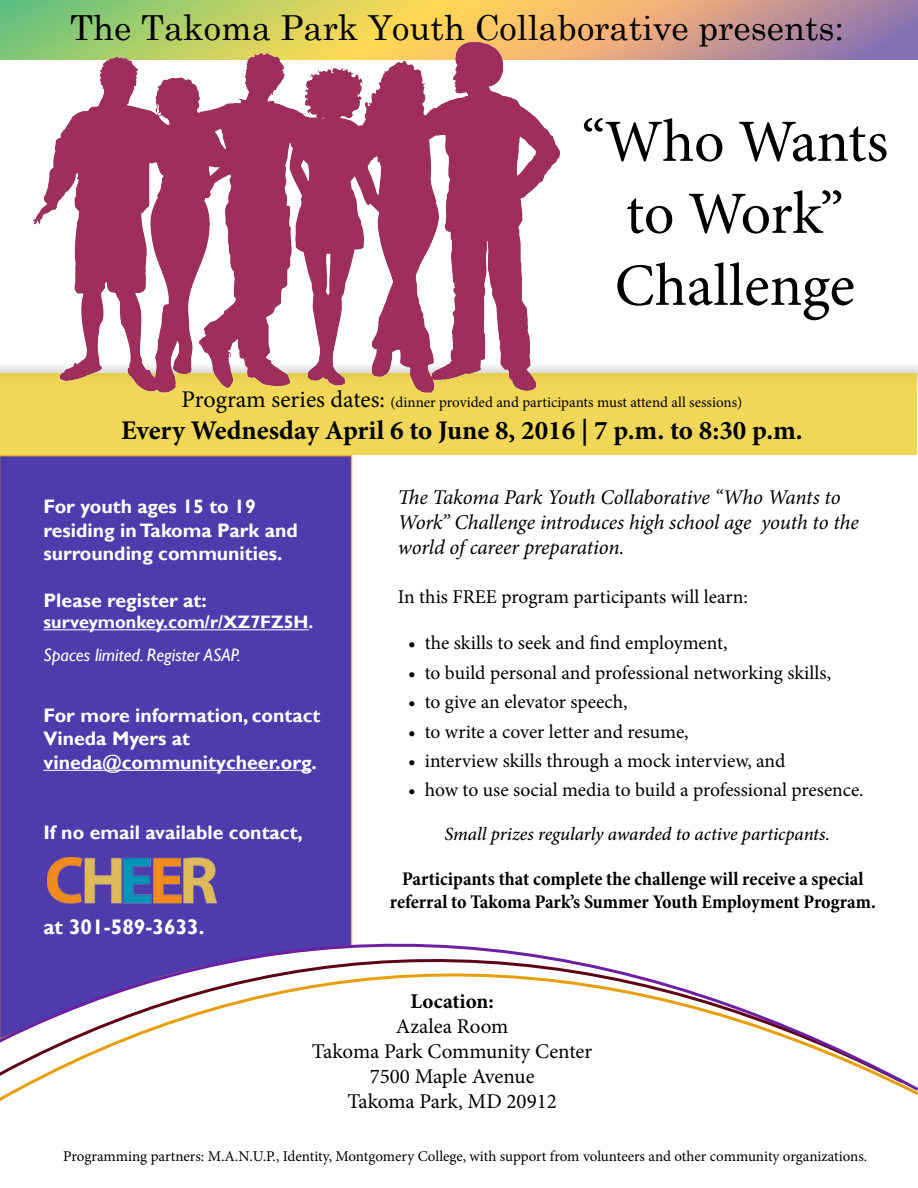
<style>
.page{position:relative;width:918px;height:1188px;background:#fff}
.page>*{position:absolute;margin:0;border:0;box-sizing:border-box;transform-origin:0 0}
.t1{font:60px/72px "Minion Pro";letter-spacing:-.005em;color:#000;text-align:center}
.t2{font:34.5px "Century Schoolbook";color:#000}
.t3{font:700 27px "Minion Pro";color:#000}
.t4{font:italic 21px/25.2px "Minion Pro";letter-spacing:-.01em;color:#000}
.t5{font:21px/25.2px "Minion Pro";color:#000;text-align:center}
.t6{font:700 21px "Gill Sans";color:#fff}
.t7{font:700 21px "Minion Pro";letter-spacing:.005em;color:#000}
.t8{font:19.5px "Minion Pro";color:#000}
.t9{font:700 19.5px/23.4px "Gill Sans";color:#fff}
.t10{font:700 condensed 19.5px/23.4px "Minion Pro";color:#000;text-align:center}
.t11{font:italic 500 18.75px "Minion Pro";letter-spacing:-.005em;color:#000}
.t12{font:700 18px "Gill Sans";color:#fff}
.t13{font:italic 18px "Gill Sans";color:#fff}
.t14{font:15px "Minion Pro";color:#000}
.s1{font-size:24px}
</style>
<div class="page">
<svg style="left:0;top:0;width:918px;height:60px;background:#c1a982"></svg>
<img style="left:0;top:366px;width:918px;height:21px">
<div style="left:1px;top:373px;width:916px;height:82px;background:#f1d758"></div>
<img style="left:33px;top:19px;width:526px;height:374px">
<div style="left:0;top:454px;width:353px;height:488px;background:#503bac"></div>
<hr style="left:44px;top:629px;width:265px;height:1px;background:#fff">
<hr style="left:44px;top:770px;width:268px;height:1px;background:#fff">
<svg style="left:0;top:942px;width:918px;height:150px"></svg>
<img style="left:47px;top:858px;width:169px;height:54px">
<h2 class="t2" style="left:70px;top:-2px;width:775px">The Takoma Park Youth Collaborative presents:</h2>
<h1 class="t1" style="left:581px;top:106px;width:309px">“Who Wants to Work”<br>Challenge</h1>
<p class="t14" style="left:182px;top:392px;width:562px"><span class="s1">Program series dates:</span> (dinner provided and participants must attend all sessions)</p>
<h3 class="t3" style="left:121px;top:411px;width:683px">Every Wednesday April 6 to June 8, 2016 | 7 p.m. to 8:30 p.m.</h3>
<p class="t9" style="left:44px;top:496px;width:256px">For youth ages 15 to 19 residing in Takoma Park and surrounding communities.</p>
<p class="t9" style="left:44px;top:589px;width:165px">Please register at:</p>
<p class="t12" style="left:44px;top:612px;width:272px">surveymonkey.com/r/XZ7FZ5H.</p>
<p class="t13" style="left:44px;top:644px;width:199px">Spaces limited. Register ASAP.</p>
<p class="t9" style="left:44px;top:704px;width:278px">For more information, contact<br>Vineda Myers at vineda@communitycheer.org.</p>
<p class="t9" style="left:44px;top:821px;width:261px">If no email available contact,</p>
<p class="t6" style="left:44px;top:915px;width:163px">at 301-589-3633.</p>
<p class="t4" style="left:398px;top:484px;width:462px">The Takoma Park Youth Collaborative “Who Wants to<br>Work” Challenge introduces high school age youth to the world of career preparation.</p>
<p class="t8" style="left:398px;top:583px;width:352px">In this FREE program participants will learn:</p>
<p class="t8" style="left:408px;top:630px;width:321px">• the skills to seek and find employment,</p>
<p class="t8" style="left:408px;top:660px;width:424px">• to build personal and professional networking skills,</p>
<p class="t8" style="left:408px;top:689px;width:221px">• to give an elevator speech,</p>
<p class="t8" style="left:408px;top:718px;width:282px">• to write a cover letter and resume,</p>
<p class="t8" style="left:408px;top:748px;width:379px">• interview skills through a mock interview, and</p>
<p class="t8" style="left:408px;top:777px;width:457px">• how to use social media to build a professional presence.</p>
<p class="t11" style="left:445px;top:821px;width:387px">Small prizes regularly awarded to active particpants.</p>
<p class="t10" style="left:390px;top:867px;width:487px">Participants that complete the challenge will receive a special referral to Takoma Park’s Summer Youth Employment Program.</p>
<p class="t7" style="left:410px;top:986px;width:85px">Location:</p>
<p class="t5" style="left:312px;top:1014px;width:282px">Azalea Room<br>Takoma Park Community Center<br>7500 Maple Avenue<br>Takoma Park, MD 20912</p>
<p class="t14" style="left:63px;top:1146px;width:806px">Programming partners: M.A.N.U.P., Identity, Montgomery College, with support from volunteers and other community organizations.</p>
</div>
